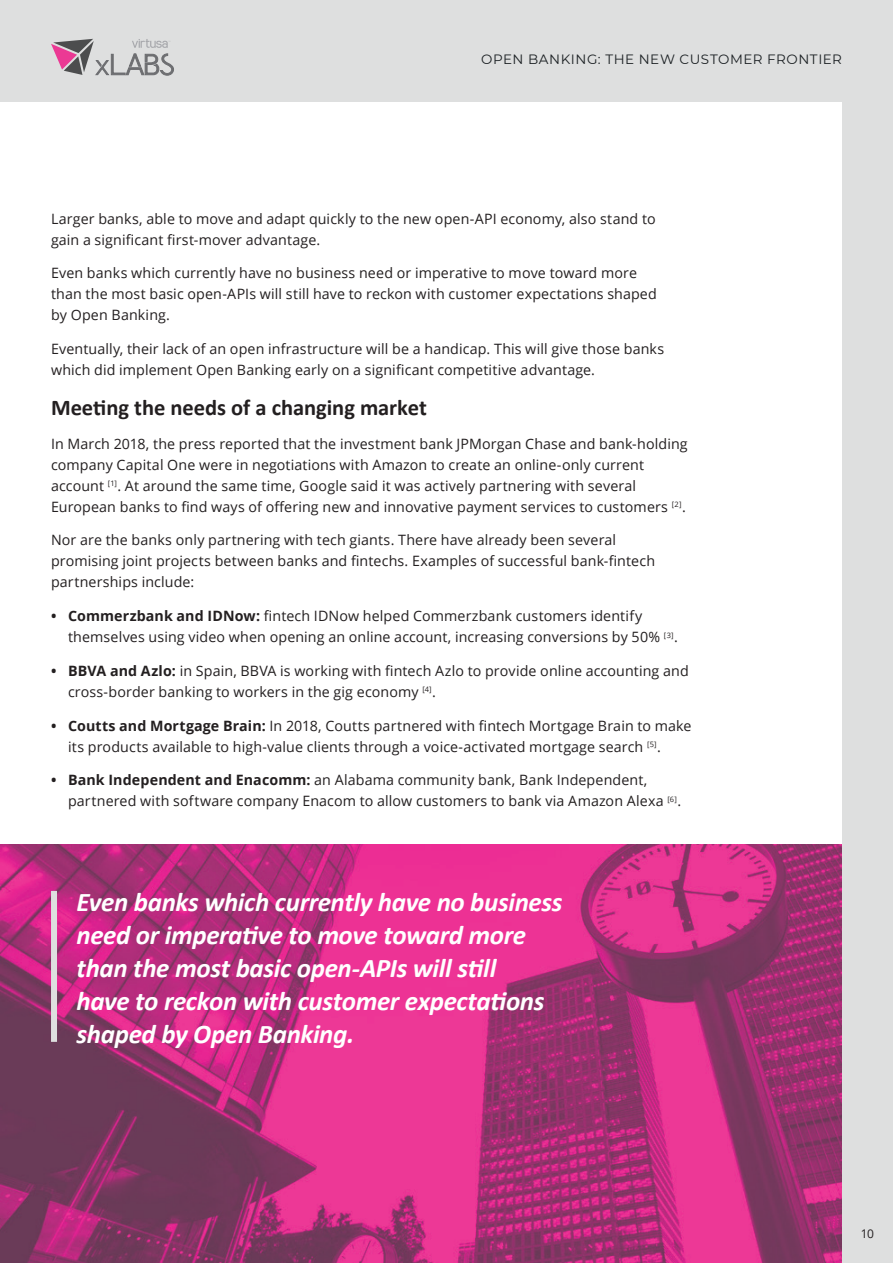
<style>
.page{position:relative;width:893px;height:1263px;background:#dedfdf}
.page>*{position:absolute;margin:0;border:0;box-sizing:border-box;transform-origin:0 0}
.t1{font:italic 700 27px/33px "Calibri";letter-spacing:-.015em;color:#fff}
.t2{font:700 22.5px "Calibri";color:#231f20}
.t3{font:14.25px/21px "Open Sans";letter-spacing:.01em;color:#231f20}
.t4{font:13.5px "Montserrat";letter-spacing:.035em;color:#1b2023}
.t5{font:12px "Open Sans";color:#231f20}
.s1{font-weight:700}
</style>
<div class="page">
<div style="left:0;top:102px;width:842px;height:1161px;background:#fff"></div>
<img style="left:0;top:845px;width:842px;height:418px">
<div style="left:51px;top:891px;width:6px;height:151px;background:#dedfdf"></div>
<svg style="left:51px;top:39px;width:123px;height:36px"></svg>
<p class="t4" style="left:481px;top:50px;width:362px">OPEN BANKING: THE NEW CUSTOMER FRONTIER</p>
<p class="t3" style="left:51px;top:207px;width:606px">Larger banks, able to move and adapt quickly to the new open-API economy, also stand to gain a significant first-mover advantage.</p>
<p class="t3" style="left:51px;top:262px;width:607px">Even banks which currently have no business need or imperative to move toward more than the most basic open-APIs will still have to reckon with customer expectations shaped by Open Banking.</p>
<p class="t3" style="left:51px;top:338px;width:615px">Eventually, their lack of an open infrastructure will be a handicap. This will give those banks which did implement Open Banking early on a significant competitive advantage.</p>
<h2 class="t2" style="left:51px;top:391px;width:377px">Meeting the needs of a changing market</h2>
<p class="t3" style="left:51px;top:433px;width:638px">In March 2018, the press reported that the investment bank JPMorgan Chase and bank-holding company Capital One were in negotiations with Amazon to create an online-only current account <sup>[1]</sup>. At around the same time, Google said it was actively partnering with several European banks to find ways of offering new and innovative payment services to customers <sup>[2]</sup>.</p>
<p class="t3" style="left:51px;top:529px;width:606px">Nor are the banks only partnering with tech giants. There have already been several promising joint projects between banks and fintechs. Examples of successful bank-fintech partnerships include:</p>
<p class="t3" style="left:68px;top:605px;width:611px;text-indent:-17px"><span class="s1">• Commerzbank and IDNow:</span> fintech IDNow helped Commerzbank customers identify themselves using video when opening an online account, increasing conversions by 50% <sup>[3]</sup>.</p>
<p class="t3" style="left:68px;top:660px;width:622px;text-indent:-17px"><span class="s1">• BBVA and Azlo:</span> in Spain, BBVA is working with fintech Azlo to provide online accounting and cross-border banking to workers in the gig economy <sup>[4]</sup>.</p>
<p class="t3" style="left:68px;top:715px;width:625px;text-indent:-17px"><span class="s1">• Coutts and Mortgage Brain:</span> In 2018, Coutts partnered with fintech Mortgage Brain to make its products available to high-value clients through a voice-activated mortgage search <sup>[5]</sup>.</p>
<p class="t3" style="left:68px;top:769px;width:615px;text-indent:-17px"><span class="s1">• Bank Independent and Enacomm:</span> an Alabama community bank, Bank Independent, partnered with software company Enacom to allow customers to bank via Amazon Alexa <sup>[6]</sup>.</p>
<h1 class="t1" style="left:77px;top:884px;width:487px">Even banks which currently have no business need or imperative to move toward more than the most basic open-APIs will still<br>have to reckon with customer expectations shaped by Open Banking.</h1>
<p class="t5" style="left:861px;top:1225px;width:15px">10</p>
</div>
